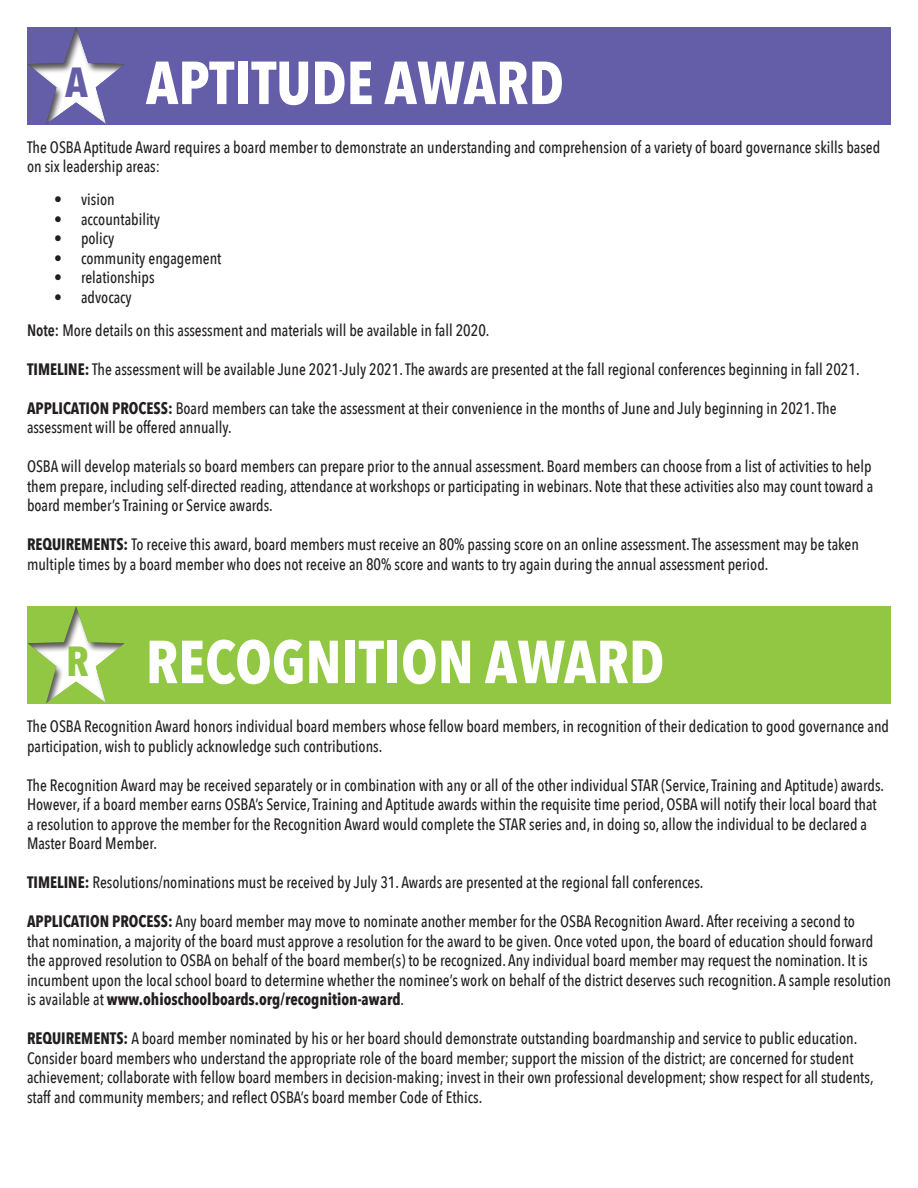
<style>
.page{position:relative;width:918px;height:1188px;background:#fff}
.page>*{position:absolute;margin:0;border:0;box-sizing:border-box;transform-origin:0 0}
.t1{font:700 60px "Avenir Next Condensed";color:#fff}
.t2{font:700 42px "Avenir Next Condensed";color:#645da8}
.t3{font:700 42px "Avenir Next Condensed";color:#91c743}
.t4{font:500 16.5px/19.5px "Avenir Next Condensed";color:#231f20;scale:.95 1}
.s1{font-weight:600}
.s2{font-weight:700}
</style>
<div class="page">
<div style="left:27px;top:27px;width:864px;height:97px;background:#645da8"></div>
<div style="left:15px;top:25px;width:111px;height:100px;background:#231f20;opacity:.75"></div>
<div style="left:27px;top:606px;width:864px;height:98px;background:#91c743"></div>
<div style="left:15px;top:604px;width:111px;height:100px;background:#231f20;opacity:.75"></div>
<p class="t2" style="left:65px;top:56px;width:24px">A</p>
<p class="t1" style="left:146px;top:46px;width:420px">APTITUDE AWARD</p>
<p class="t4" style="left:27px;top:137px;width:900px">The OSBA Aptitude Award requires a board member to demonstrate an understanding and comprehension of a variety of board governance skills based on six leadership areas:</p>
<p class="t4" style="left:54px;top:190px;width:65px">• vision</p>
<p class="t4" style="left:54px;top:209px;width:113px">• accountability</p>
<p class="t4" style="left:54px;top:229px;width:65px">• policy</p>
<p class="t4" style="left:54px;top:248px;width:178px">• community engagement</p>
<p class="t4" style="left:54px;top:268px;width:107px">• relationships</p>
<p class="t4" style="left:54px;top:287px;width:83px">• advocacy</p>
<p class="t4" style="left:27px;top:320px;width:488px"><span class="s1">Note:</span> More details on this assessment and materials will be available in fall 2020.</p>
<p class="t4" style="left:27px;top:359px;width:878px"><span class="s2">TIMELINE:</span> The assessment will be available June 2021-July 2021. The awards are presented at the fall regional conferences beginning in fall 2021.</p>
<p class="t4" style="left:27px;top:398px;width:854px"><span class="s2">APPLICATION PROCESS:</span> Board members can take the assessment at their convenience in the months of June and July beginning in 2021. The assessment will be offered annually.</p>
<p class="t4" style="left:27px;top:457px;width:892px;text-align:justify">OSBA will develop materials so board members can prepare prior to the annual assessment. Board members can choose from a list of activities to help them prepare, including self-directed reading, attendance at workshops or participating in webinars. Note that these activities also may count toward a board member’s Training or Service awards.</p>
<p class="t4" style="left:27px;top:535px;width:877px"><span class="s2">REQUIREMENTS:</span> To receive this award, board members must receive an 80% passing score on an online assessment. The assessment may be taken multiple times by a board member who does not receive an 80% score and wants to try again during the annual assessment period.</p>
<p class="t3" style="left:66px;top:636px;width:24px">R</p>
<p class="t1" style="left:146px;top:625px;width:520px">RECOGNITION AWARD</p>
<p class="t4" style="left:27px;top:716px;width:909px">The OSBA Recognition Award honors individual board members whose fellow board members, in recognition of their dedication to good governance and participation, wish to publicly acknowledge such contributions.</p>
<p class="t4" style="left:27px;top:775px;width:904px">The Recognition Award may be received separately or in combination with any or all of the other individual STAR (Service, Training and Aptitude) awards.<br>However, if a board member earns OSBA’s Service, Training and Aptitude awards within the requisite time period, OSBA will notify their local board that a resolution to approve the member for the Recognition Award would complete the STAR series and, in doing so, allow the individual to be declared a Master Board Member.</p>
<p class="t4" style="left:27px;top:872px;width:714px"><span class="s2">TIMELINE:</span> Resolutions/nominations must be received by July 31. Awards are presented at the regional fall conferences.</p>
<p class="t4" style="left:27px;top:911px;width:911px"><span class="s2">APPLICATION PROCESS:</span> Any board member may move to nominate another member for the OSBA Recognition Award. After receiving a second to<br>that nomination, a majority of the board must approve a resolution for the award to be given. Once voted upon, the board of education should forward the approved resolution to OSBA on behalf of the board member(s) to be recognized. Any individual board member may request the nomination. It is incumbent upon the local school board to determine whether the nominee’s work on behalf of the district deserves such recognition. A sample resolution is available at <span class="s2">www.ohioschoolboards.org/recognition-award</span>.</p>
<p class="t4" style="left:27px;top:1028px;width:893px"><span class="s2">REQUIREMENTS:</span> A board member nominated by his or her board should demonstrate outstanding boardmanship and service to public education.<br>Consider board members who understand the appropriate role of the board member; support the mission of the district; are concerned for student achievement; collaborate with fellow board members in decision-making; invest in their own professional development; show respect for all students, staff and community members; and reflect OSBA’s board member Code of Ethics.</p>
</div>
